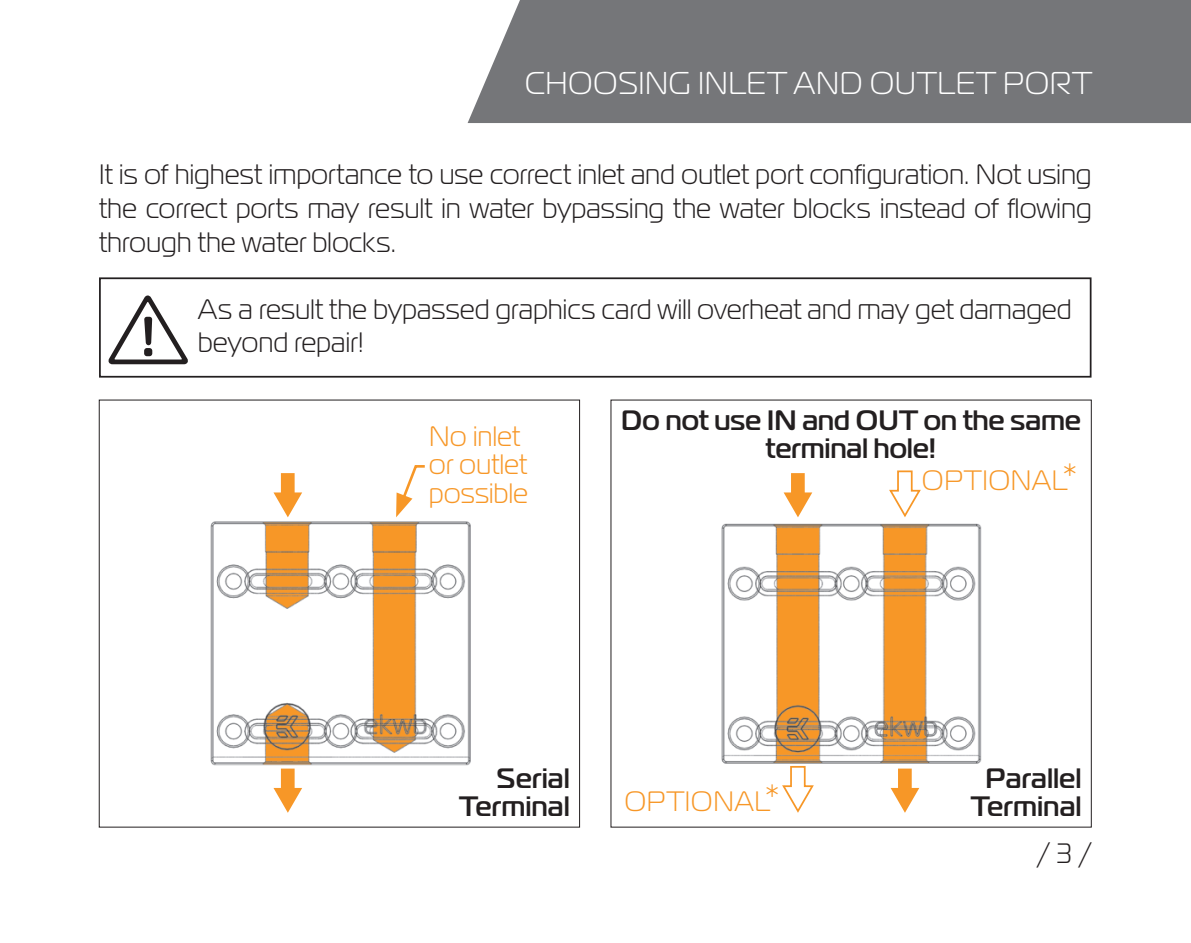
<style>
.page{position:relative;width:1191px;height:943px;background:#fff}
.page>*{position:absolute;margin:0;border:0;box-sizing:border-box;transform-origin:0 0}
.t1{font:31.5px "Magistral";letter-spacing:.015em;color:#fff}
.t2{font:28px/33.6px "Magistral";letter-spacing:.015em;color:#231f20;text-align:justify}
.t3{font:700 28px/28px "Magistral";letter-spacing:.01em;color:#231f20;text-align:center}
.t4{font:28px/28px "Magistral";letter-spacing:.02em;color:#f79727}
</style>
<div class="page">
<img style="left:210px;top:517px;width:261px;height:296px">
<div style="left:467px;top:0;width:724px;height:123px;background:#757679"></div>
<img style="left:721px;top:492px;width:261px;height:321px">
<svg style="left:273px;top:473px;width:29px;height:44px"></svg>
<svg style="left:783px;top:473px;width:29px;height:44px"></svg>
<svg style="left:887px;top:470px;width:35px;height:48px"></svg>
<svg style="left:780px;top:765px;width:35px;height:48px"></svg>
<svg style="left:273px;top:768px;width:29px;height:44px"></svg>
<svg style="left:108px;top:295px;width:80px;height:69px"></svg>
<div style="left:144px;top:348px;width:8px;height:8px;background:#231f20;border-radius:3px"></div>
<div style="left:99px;top:277px;width:992px;height:100px;border:2px solid #231f20"></div>
<svg style="left:396px;top:465px;width:29px;height:52px"></svg>
<svg style="left:890px;top:768px;width:29px;height:44px"></svg>
<p class="t1" style="left:525px;top:64px;width:568px">CHOOSING INLET AND OUTLET PORT</p>
<p class="t2" style="left:99px;top:157px;width:994px">It is of highest importance to use correct inlet and outlet port configuration. Not using the correct ports may result in water bypassing the water blocks instead of flowing through the water blocks.</p>
<p class="t2" style="left:198px;top:291px;width:874px">As a result the bypassed graphics card will overheat and may get damaged beyond repair!</p>
<p class="t4" style="left:429px;top:422px;width:100px">No inlet or outlet possible</p>
<p class="t3" style="left:621px;top:406px;width:461px">Do not use IN and OUT on the same terminal hole!</p>
<p class="t4" style="left:922px;top:465px;width:156px">OPTIONAL*</p>
<p class="t3" style="left:459px;top:764px;width:112px;text-align:right">Serial<br>Terminal</p>
<p class="t3" style="left:971px;top:764px;width:112px">Parallel<br>Terminal</p>
<p class="t4" style="left:624px;top:786px;width:156px">OPTIONAL*</p>
<p class="t2" style="left:1036px;top:836px;width:57px">/ 3 /</p>
</div>
